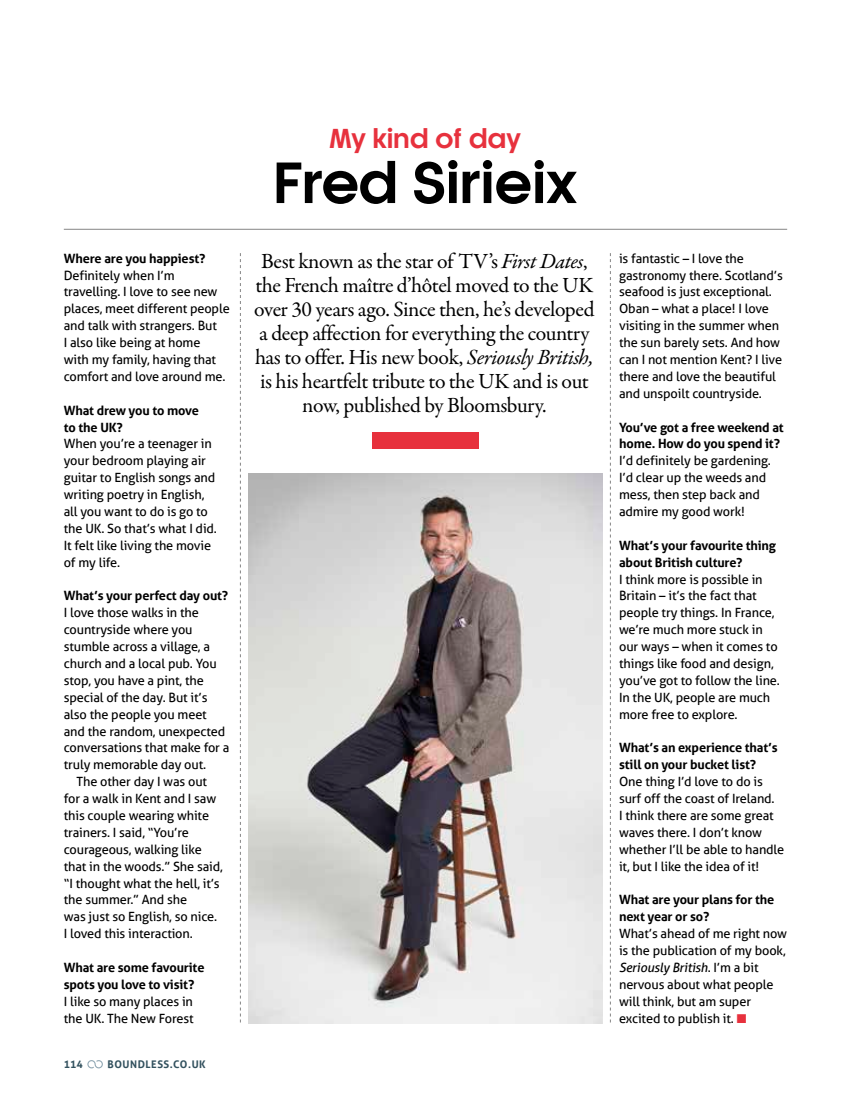
<style>
.page{position:relative;width:851px;height:1106px;background:#fff}
.page>*{position:absolute;margin:0;border:0;box-sizing:border-box;transform-origin:0 0}
.t1{font:700 54px "Korto";letter-spacing:-.01em;color:#000}
.t2{font:700 25.5px "Korto";letter-spacing:-.01em;color:#e7313d}
.t3{font:21.75px/24px "Garamond Premr Pro";letter-spacing:-.02em;color:#000;text-align:center}
.t4{font:12.75px/17px "Aller";letter-spacing:-.01em;color:#000}
.t5{font:700 12.75px/17px "Aller";letter-spacing:-.01em;color:#000}
.t6{font:700 10.5px "Aller";letter-spacing:.05em;color:#32515e}
.s1{font-style:italic}
.s2{color:#e7313d}
</style>
<div class="page">
<svg style="left:87px;top:1060px;width:16px;height:8px"></svg>
<div style="left:372px;top:431px;width:106px;height:17px;background:#e7313d"></div>
<img style="left:249px;top:473px;width:353px;height:550px">
<svg style="left:610px;top:253px;width:1px;height:769px"></svg>
<svg style="left:240px;top:253px;width:1px;height:769px"></svg>
<hr style="left:64px;top:229px;width:723px;height:1px;background:#868686">
<p class="t5" style="left:64px;top:249px;width:143px">Where are you happiest?</p>
<p class="t4" style="left:64px;top:266px;width:167px">Definitely when I’m travelling. I love to see new places, meet different people and talk with strangers. But<br>I also like being at home<br>with my family, having that comfort and love around me.</p>
<p class="t5" style="left:64px;top:401px;width:136px">What drew you to move to the UK?</p>
<p class="t4" style="left:64px;top:435px;width:155px">When you’re a teenager in your bedroom playing air guitar to English songs and writing poetry in English, all you want to do is go to the UK. So that’s what I did.<br>It felt like living the movie of my life.</p>
<p class="t5" style="left:64px;top:587px;width:166px">What’s your perfect day out?</p>
<p class="t4" style="left:64px;top:604px;width:136px">I love those walks in the</p>
<p class="t4" style="left:64px;top:621px;width:130px">countryside where you</p>
<p class="t4" style="left:64px;top:638px;width:148px">stumble across a village, a</p>
<p class="t4" style="left:64px;top:655px;width:154px">church and a local pub. You</p>
<p class="t4" style="left:64px;top:672px;width:141px">stop, you have a pint, the</p>
<p class="t4" style="left:64px;top:688px;width:145px">special of the day. But it’s</p>
<p class="t4" style="left:64px;top:705px;width:144px">also the people you meet</p>
<p class="t4" style="left:64px;top:722px;width:163px">and the random, unexpected</p>
<p class="t4" style="left:64px;top:739px;width:167px">conversations that make for a</p>
<p class="t4" style="left:64px;top:756px;width:144px">truly memorable day out.</p>
<p class="t4" style="left:77px;top:773px;width:132px">The other day I was out</p>
<p class="t4" style="left:64px;top:790px;width:154px">for a walk in Kent and I saw</p>
<p class="t4" style="left:64px;top:807px;width:147px">this couple wearing white</p>
<p class="t4" style="left:64px;top:823px;width:126px">trainers. I said, “You’re</p>
<p class="t4" style="left:64px;top:840px;width:139px">courageous, walking like</p>
<p class="t4" style="left:64px;top:857px;width:160px">that in the woods.” She said,</p>
<p class="t4" style="left:64px;top:874px;width:157px">“I thought what the hell, it’s</p>
<p class="t4" style="left:64px;top:891px;width:125px">the summer.” And she</p>
<p class="t4" style="left:64px;top:908px;width:155px">was just so English, so nice.</p>
<p class="t4" style="left:64px;top:925px;width:130px">I loved this interaction.</p>
<p class="t5" style="left:64px;top:958px;width:142px">What are some favourite spots you love to visit?</p>
<p class="t4" style="left:64px;top:992px;width:131px">I like so many places in the UK. The New Forest</p>
<p class="t6" style="left:64px;top:1058px;width:20px">114</p>
<p class="t6" style="left:107px;top:1058px;width:100px">BOUNDLESS.CO.UK</p>
<h2 class="t2" style="left:329px;top:123px;width:193px">My kind of day</h2>
<h1 class="t1" style="left:273px;top:150px;width:306px">Fred Sirieix</h1>
<p class="t3" style="left:254px;top:249px;width:342px">Best known as the star of TV’s <span class="s1">First Dates</span>, the French maître d’hôtel moved to the UK over 30 years ago. Since then, he’s developed a deep affection for everything the country has to offer. His new book, <span class="s1">Seriously British, </span>is his heartfelt tribute to the UK and is out now, published by Bloomsbury.</p>
<p class="t4" style="left:619px;top:250px;width:165px">is fantastic – I love the gastronomy there. Scotland’s seafood is just exceptional.<br>Oban – what a place! I love visiting in the summer when the sun barely sets. And how can I not mention Kent? I live there and love the beautiful and unspoilt countryside.</p>
<p class="t5" style="left:619px;top:418px;width:166px">You’ve got a free weekend at home. How do you spend it?</p>
<p class="t4" style="left:619px;top:452px;width:153px">I’d definitely be gardening.<br>I’d clear up the weeds and mess, then step back and admire my good work!</p>
<p class="t5" style="left:619px;top:536px;width:159px">What’s your favourite thing about British culture?</p>
<p class="t4" style="left:619px;top:570px;width:162px">I think more is possible in<br>Britain – it’s the fact that people try things. In France, we’re much more stuck in our ways – when it comes to things like food and design, you’ve got to follow the line.<br>In the UK, people are much more free to explore.</p>
<p class="t5" style="left:619px;top:739px;width:160px">What’s an experience that’s still on your bucket list?</p>
<p class="t4" style="left:619px;top:773px;width:167px">One thing I’d love to do is surf off the coast of Ireland.<br>I think there are some great waves there. I don’t know whether I’ll be able to handle it, but I like the idea of it!</p>
<p class="t5" style="left:619px;top:891px;width:157px">What are your plans for the next year or so?</p>
<p class="t4" style="left:619px;top:925px;width:169px">What’s ahead of me right now is the publication of my book,<br><span class="s1">Seriously British</span>. I’m a bit nervous about what people will think, but am super excited to publish it. <span class="s2">■</span></p>
</div>
